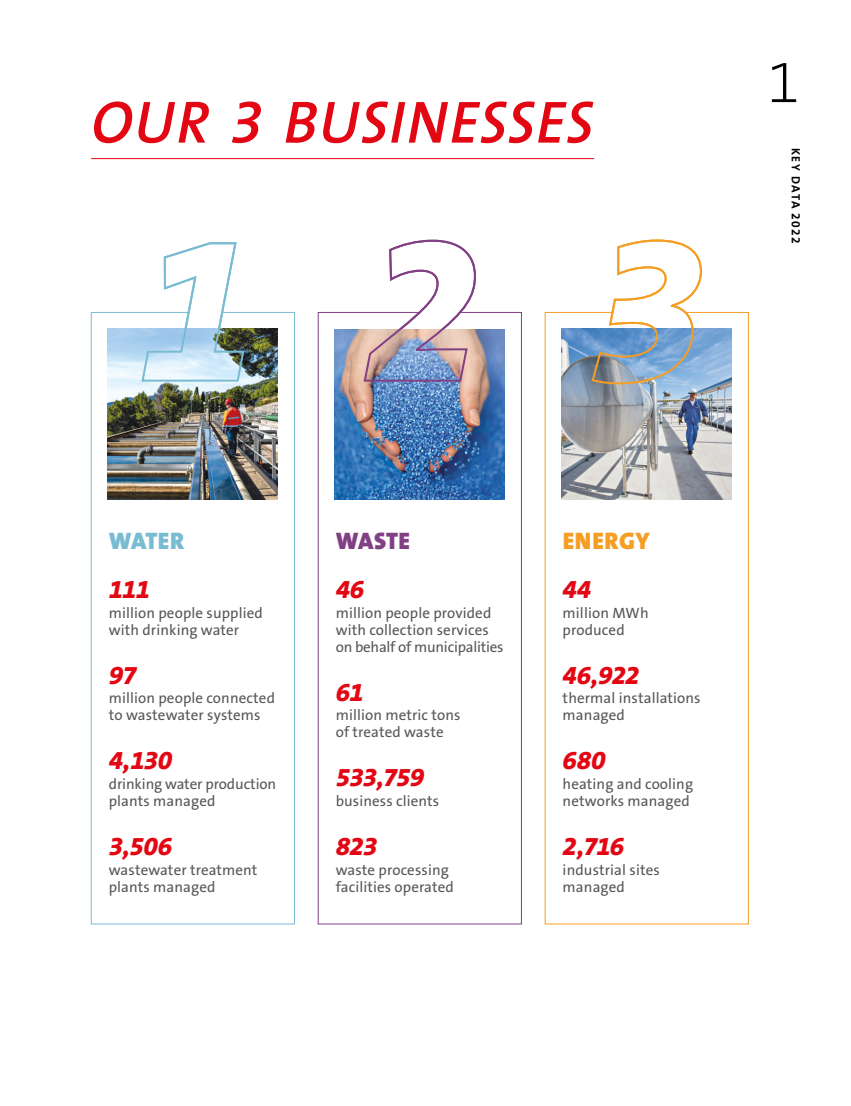
<style>
.page{position:relative;width:851px;height:1106px;background:#fff}
.page>*{position:absolute;margin:0;border:0;box-sizing:border-box;transform-origin:0 0}
.t1{font:italic 600 60px "The Sans OT6";letter-spacing:.025em;color:#e30613}
.t2{font:200 60px "The Sans OT2";color:#000}
.t3{font:italic 800 26px "The Sans OT8";letter-spacing:-.025em;color:#e30613}
.t4{font:900 24px "The Sans OT9";letter-spacing:.025em;color:#f59e24}
.t5{font:900 24px "The Sans OT9";letter-spacing:.005em;color:#824084}
.t6{font:900 24px "The Sans OT9";letter-spacing:-.005em;color:#79bcd2}
.t7{font:15px/17px "The Sans OT5 Plain";letter-spacing:.01em;color:#575756}
.t8{font:700 12px "The Sans OT7";letter-spacing:.105em;color:#000}
</style>
<div class="page">
<hr style="left:91px;top:158px;width:503px;height:1px;background:#e30613">
<div style="left:317px;top:312px;width:205px;height:612px;border:1px solid #824084"></div>
<div style="left:91px;top:312px;width:204px;height:612px;border:1px solid #79bcd2"></div>
<img style="left:108px;top:329px;width:170px;height:170px">
<img style="left:334px;top:329px;width:171px;height:170px">
<img style="left:561px;top:329px;width:170px;height:170px">
<svg style="left:590px;top:239px;width:112px;height:146px"></svg>
<svg style="left:362px;top:239px;width:115px;height:143px"></svg>
<svg style="left:140px;top:242px;width:105px;height:140px"></svg>
<h1 class="t1" style="left:91px;top:84px;width:503px">OUR 3 BUSINESSES</h1>
<h1 class="t2" style="left:766px;top:43px;width:34px">1</h1>
<p class="t8" style="left:803px;top:147px;width:97px;rotate:90deg">KEY DATA 2022</p>
<h3 class="t6" style="left:109px;top:526px;width:77px">WATER</h3>
<h2 class="t3" style="left:109px;top:572px;width:43px">111</h2>
<p class="t7" style="left:109px;top:604px;width:156px">million people supplied with drinking water</p>
<h2 class="t3" style="left:109px;top:658px;width:29px">97</h2>
<p class="t7" style="left:109px;top:690px;width:168px">million people connected to wastewater systems</p>
<h2 class="t3" style="left:109px;top:743px;width:65px">4,130</h2>
<p class="t7" style="left:109px;top:775px;width:169px">drinking water production plants managed</p>
<h2 class="t3" style="left:109px;top:829px;width:65px">3,506</h2>
<p class="t7" style="left:109px;top:861px;width:150px">wastewater treatment plants managed</p>
<h3 class="t5" style="left:336px;top:526px;width:76px">WASTE</h3>
<h2 class="t3" style="left:335px;top:572px;width:30px">46</h2>
<p class="t7" style="left:335px;top:604px;width:169px">million people provided with collection services on behalf of municipalities</p>
<h2 class="t3" style="left:335px;top:675px;width:29px">61</h2>
<p class="t7" style="left:335px;top:707px;width:126px">million metric tons of treated waste</p>
<h2 class="t3" style="left:335px;top:760px;width:90px">533,759</h2>
<p class="t7" style="left:335px;top:792px;width:105px">business clients</p>
<h2 class="t3" style="left:335px;top:829px;width:43px">823</h2>
<p class="t7" style="left:335px;top:861px;width:120px">waste processing facilities operated</p>
<h3 class="t4" style="left:562px;top:526px;width:88px">ENERGY</h3>
<h2 class="t3" style="left:562px;top:572px;width:30px">44</h2>
<p class="t7" style="left:562px;top:604px;width:87px">million MWh produced</p>
<h2 class="t3" style="left:562px;top:658px;width:78px">46,922</h2>
<p class="t7" style="left:562px;top:690px;width:139px">thermal installations managed</p>
<h2 class="t3" style="left:562px;top:743px;width:44px">680</h2>
<p class="t7" style="left:562px;top:775px;width:132px">heating and cooling networks managed</p>
<h2 class="t3" style="left:562px;top:829px;width:63px">2,716</h2>
<p class="t7" style="left:562px;top:861px;width:99px">industrial sites managed</p>
</div>
